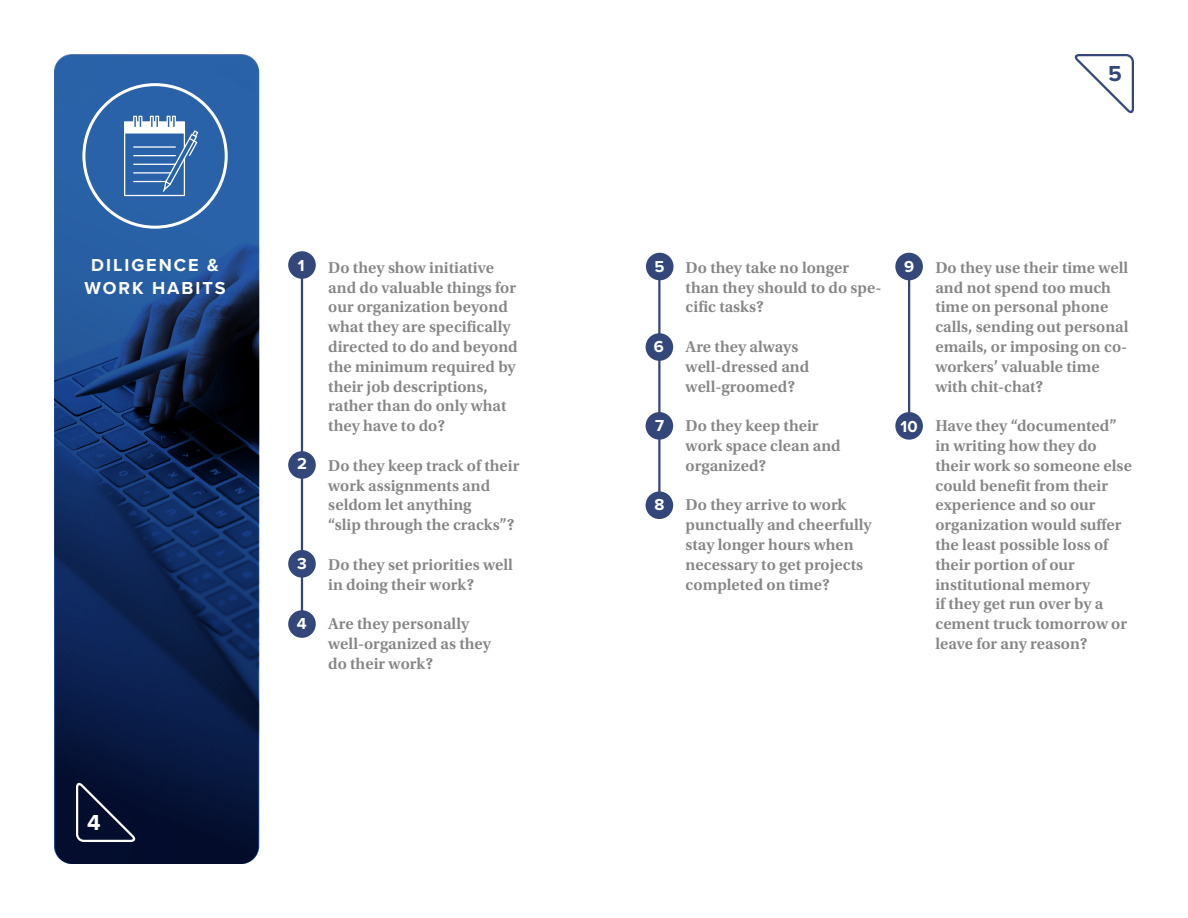
<style>
.page{position:relative;width:1188px;height:918px;background:#fff}
.page>*{position:absolute;margin:0;border:0;box-sizing:border-box;transform-origin:0 0}
.t1{font:700 22.5px "Proxima Nova";color:#33477a}
.t2{font:700 22.5px "Proxima Nova";color:#fff}
.t3{font:700 18px "Proxima Nova";letter-spacing:.11em;color:#fff}
.t4{font:600 16.5px/19.8px "Utopia Std";color:#868686}
.t5{font:700 16.5px "Proxima Nova";color:#fff}
</style>
<div class="page">
<div style="left:895px;top:253px;width:28px;height:27px;background:#33477a;border-radius:50%"></div>
<div style="left:895px;top:412px;width:28px;height:28px;background:#33477a;border-radius:50%"></div>
<div style="left:646px;top:333px;width:27px;height:28px;background:#33477a;border-radius:50%"></div>
<div style="left:646px;top:412px;width:27px;height:28px;background:#33477a;border-radius:50%"></div>
<div style="left:646px;top:491px;width:27px;height:28px;background:#33477a;border-radius:50%"></div>
<hr style="left:658px;top:265px;width:3px;height:240px;background:#33477a">
<hr style="left:908px;top:267px;width:2px;height:159px;background:#33477a">
<svg style="left:1074px;top:54px;width:60px;height:60px"></svg>
<div style="left:646px;top:253px;width:28px;height:27px;background:#33477a;border-radius:50%"></div>
<div style="left:288px;top:251px;width:28px;height:28px;background:#33477a;border-radius:50%"></div>
<div style="left:288px;top:451px;width:28px;height:28px;background:#33477a;border-radius:50%"></div>
<div style="left:288px;top:550px;width:28px;height:28px;background:#33477a;border-radius:50%"></div>
<div style="left:288px;top:610px;width:28px;height:28px;background:#33477a;border-radius:50%"></div>
<svg style="left:54px;top:55px;width:205px;height:809px;background:#163568"></svg>
<svg style="left:75px;top:780px;width:62px;height:63px;background:#1f2744"></svg>
<hr style="left:301px;top:267px;width:2px;height:356px;background:#33477a">
<div style="left:82px;top:83px;width:146px;height:146px;border:3px solid #fff;border-radius:50%"></div>
<svg style="left:124px;top:116px;width:74px;height:80px"></svg>
<hr style="left:133px;top:146px;width:43px;height:2px;background:#fff">
<hr style="left:133px;top:155px;width:43px;height:1px;background:#fff">
<hr style="left:133px;top:164px;width:43px;height:1px;background:#fff">
<hr style="left:133px;top:172px;width:38px;height:2px;background:#fff">
<hr style="left:133px;top:181px;width:34px;height:1px;background:#fff">
<p class="t1" style="left:1108px;top:57px;width:15px">5</p>
<p class="t3" style="left:91px;top:252px;width:129px">DILIGENCE &amp;</p>
<p class="t5" style="left:654px;top:255px;width:12px">5</p>
<p class="t3" style="left:85px;top:274px;width:142px">WORK HABITS</p>
<p class="t5" style="left:298px;top:253px;width:8px">1</p>
<p class="t4" style="left:328px;top:258px;width:167px">Do they show initiative</p>
<p class="t4" style="left:328px;top:278px;width:189px">and do valuable things for our organization beyond what they are specifically</p>
<p class="t4" style="left:328px;top:337px;width:191px">directed to do and beyond the minimum required by their job descriptions,</p>
<p class="t4" style="left:328px;top:396px;width:180px">rather than do only what they have to do?</p>
<p class="t4" style="left:328px;top:456px;width:193px">Do they keep track of their work assignments and</p>
<p class="t4" style="left:328px;top:495px;width:145px">seldom let anything</p>
<p class="t4" style="left:328px;top:515px;width:188px">“slip through the cracks”?</p>
<p class="t4" style="left:328px;top:555px;width:186px">Do they set priorities well</p>
<p class="t4" style="left:328px;top:575px;width:147px">in doing their work?</p>
<p class="t4" style="left:328px;top:614px;width:142px">Are they personally</p>
<p class="t4" style="left:328px;top:634px;width:164px">well-organized as they</p>
<p class="t4" style="left:328px;top:654px;width:106px">do their work?</p>
<p class="t5" style="left:654px;top:335px;width:12px">6</p>
<p class="t5" style="left:655px;top:413px;width:10px">7</p>
<p class="t5" style="left:297px;top:452px;width:11px">2</p>
<p class="t5" style="left:654px;top:493px;width:11px">8</p>
<p class="t5" style="left:297px;top:551px;width:11px">3</p>
<p class="t5" style="left:297px;top:611px;width:11px">4</p>
<p class="t4" style="left:686px;top:258px;width:197px">Do they take no longer than they should to do spe&shy;cific tasks?</p>
<p class="t4" style="left:686px;top:337px;width:114px">Are they always</p>
<p class="t4" style="left:686px;top:357px;width:125px">well-dressed and</p>
<p class="t4" style="left:686px;top:377px;width:111px">well-groomed?</p>
<p class="t4" style="left:686px;top:416px;width:135px">Do they keep their</p>
<p class="t4" style="left:686px;top:436px;width:157px">work space clean and</p>
<p class="t4" style="left:686px;top:456px;width:82px">organized?</p>
<p class="t4" style="left:686px;top:495px;width:188px">Do they arrive to work punctually and cheerfully stay longer hours when necessary to get projects completed on time?</p>
<p class="t5" style="left:904px;top:255px;width:12px">9</p>
<p class="t5" style="left:901px;top:414px;width:19px">10</p>
<p class="t4" style="left:935px;top:258px;width:195px">Do they use their time well and not spend too much time on personal phone calls, sending out personal emails, or imposing on co-</p>
<p class="t4" style="left:935px;top:357px;width:166px">workers’ valuable time with chit-chat?</p>
<p class="t4" style="left:935px;top:416px;width:198px">Have they “documented” in writing how they do their work so someone else could benefit from their</p>
<p class="t4" style="left:935px;top:495px;width:162px">experience and so our</p>
<p class="t4" style="left:935px;top:515px;width:188px">organization would suffer the least possible loss of their portion of our</p>
<p class="t4" style="left:935px;top:575px;width:193px">institutional memory<br>if they get run over by a cement truck tomorrow or leave for any reason?</p>
<p class="t2" style="left:87px;top:806px;width:15px">4</p>
</div>
